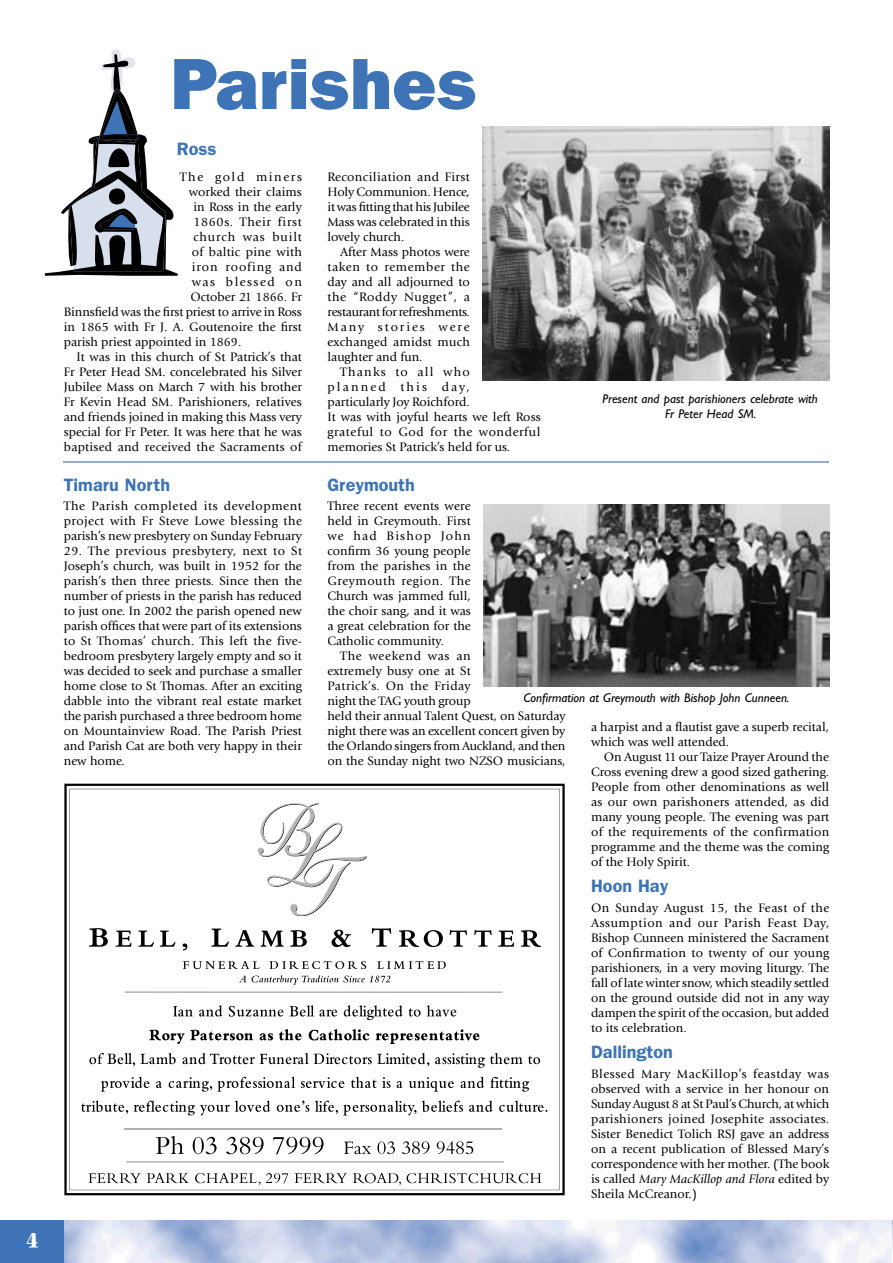
<style>
.page{position:relative;width:893px;height:1263px;background:#fff}
.page>*{position:absolute;margin:0;border:0;box-sizing:border-box;transform-origin:0 0}
.t1{font:800 72px "Franklin Gothic IT Cby BT";color:#3e74b6}
.t2{font:27px "Spumoni LP";color:#fff}
.t3{font:600 18px "Franklin Gothic";color:#3e74b6}
.t4{font:12.75px/15px "Giovanni";color:#000;text-align:justify}
.t5{font:italic 12.75px/15px "Gill Sans";color:#000;text-align:center}
.t6{font:12.75px "Giovanni";letter-spacing:.02em;color:#000}
.t7{font:12.75px "Giovanni";letter-spacing:.05em;color:#000}
.t8{font:12.75px "Giovanni";letter-spacing:.065em;color:#000}
.t9{font:12.75px "Giovanni";letter-spacing:.07em;color:#000}
.t10{font:12.75px "Giovanni";letter-spacing:.125em;color:#000}
.t11{font:12.75px "Giovanni";letter-spacing:.11em;color:#000}
.s1{font-style:italic}
</style>
<div class="page">
<img style="left:64px;top:1220px;width:829px;height:43px">
<div style="left:0;top:1220px;width:64px;height:43px;background:#3e74b6"></div>
<svg style="left:64px;top:784px;width:501px;height:411px"></svg>
<svg style="left:70px;top:789px;width:489px;height:401px"></svg>
<hr style="left:124px;top:1128px;width:378px;height:2px;background:#b2b2b2">
<svg style="left:258px;top:803px;width:109px;height:113px"></svg>
<svg style="left:45px;top:50px;width:133px;height:226px"></svg>
<img style="left:483px;top:126px;width:346px;height:255px">
<hr style="left:64px;top:461px;width:765px;height:1px;background:#99abcf">
<img style="left:484px;top:504px;width:345px;height:182px">
<h2 class="t2" style="left:26px;top:1226px;width:14px">4</h2>
<h1 class="t1" style="left:170px;top:38px;width:308px">Parishes</h1>
<h3 class="t3" style="left:177px;top:138px;width:41px">Ross</h3>
<p class="t10" style="left:180px;top:170px;width:124px">The gold miners</p>
<p class="t4" style="left:189px;top:184px;width:115px">worked their claims</p>
<p class="t4" style="left:193px;top:199px;width:110px">in Ross in the early</p>
<p class="t7" style="left:193px;top:215px;width:110px">1860s. Their first</p>
<p class="t8" style="left:193px;top:230px;width:110px">church was built</p>
<p class="t6" style="left:192px;top:245px;width:112px">of baltic pine with</p>
<p class="t9" style="left:192px;top:260px;width:112px">iron roofing and</p>
<p class="t11" style="left:192px;top:275px;width:112px">was blessed on</p>
<p class="t4" style="left:190px;top:289px;width:113px">October 21 1866. Fr</p>
<p class="t4" style="left:64px;top:304px;width:239px">Binnsfield was the first priest to arrive in Ross</p>
<p class="t4" style="left:64px;top:319px;width:240px">in 1865 with Fr J. A. Goutenoire the first</p>
<p class="t4" style="left:64px;top:334px;width:179px">parish priest appointed in 1869.</p>
<p class="t4" style="left:77px;top:349px;width:227px">It was in this church of St Patrick’s that</p>
<p class="t4" style="left:64px;top:364px;width:240px">Fr Peter Head SM. concelebrated his Silver</p>
<p class="t4" style="left:64px;top:379px;width:240px">Jubilee Mass on March 7 with his brother</p>
<p class="t4" style="left:64px;top:394px;width:239px">Fr Kevin Head SM. Parishioners, relatives</p>
<p class="t4" style="left:64px;top:409px;width:240px">and friends joined in making this Mass very</p>
<p class="t4" style="left:64px;top:424px;width:240px">special for Fr Peter. It was here that he was</p>
<p class="t6" style="left:64px;top:440px;width:240px">baptised and received the Sacraments of</p>
<p class="t4" style="left:327px;top:169px;width:144px">Reconciliation and First Holy Communion. Hence, it was fitting that his Jubilee Mass was celebrated in this lovely church.</p>
<p class="t4" style="left:327px;top:244px;width:144px;text-indent:13px">After Mass photos were taken to remember the day and all adjourned to the “Roddy Nugget”, a restaurant for refreshments.<br>Many stories were exchanged amidst much laughter and fun.</p>
<p class="t4" style="left:327px;top:364px;width:215px;text-align:left;text-indent:13px">Thanks to all who<br>planned this day,<br>particularly Joy Roichford.<br>It was with joyful hearts we left Ross grateful to God for the wonderful memories St Patrick’s held for us.</p>
<p class="t5" style="left:602px;top:391px;width:217px">Present and past parishioners celebrate with<br>Fr Peter Head SM.</p>
<h3 class="t3" style="left:64px;top:474px;width:108px">Timaru North</h3>
<p class="t4" style="left:64px;top:499px;width:240px">The Parish completed its development project with Fr Steve Lowe blessing the parish’s new presbytery on Sunday February</p>
<p class="t4" style="left:64px;top:544px;width:240px">29. The previous presbytery, next to St Joseph’s church, was built in 1952 for the parish’s then three priests. Since then the number of priests in the parish has reduced to just one. In 2002 the parish opened new parish offices that were part of its extensions to St Thomas’ church. This left the five&shy;bedroom presbytery largely empty and so it was decided to seek and purchase a smaller home close to St Thomas. After an exciting dabble into the vibrant real estate market the parish purchased a three bedroom home on Mountainview Road. The Parish Priest and Parish Cat are both very happy in their new home.</p>
<h3 class="t3" style="left:327px;top:474px;width:89px">Greymouth</h3>
<p class="t4" style="left:327px;top:499px;width:145px">Three recent events were held in Greymouth. First we had Bishop John confirm 36 young people from the parishes in the Greymouth region. The Church was jammed full, the choir sang, and it was a great celebration for the Catholic community.</p>
<p class="t4" style="left:327px;top:649px;width:240px;text-align:left;text-indent:13px">The weekend was an<br>extremely busy one at St<br>Patrick’s. On the Friday<br>night the TAG youth group<br>held their annual Talent Quest, on Saturday night there was an excellent concert given by the Orlando singers from Auckland, and then on the Sunday night two NZSO musicians,</p>
<p class="t5" style="left:523px;top:690px;width:268px">Confirmation at Greymouth with Bishop John Cunneen.</p>
<p class="t4" style="left:591px;top:719px;width:240px">a harpist and a flautist gave a superb recital, which was well attended.</p>
<p class="t4" style="left:591px;top:749px;width:240px;text-indent:13px">On August 11 our Taize Prayer Around the Cross evening drew a good sized gathering.<br>People from other denominations as well as our own parishoners attended, as did many young people. The evening was part of the requirements of the confirmation programme and the theme was the coming of the Holy Spirit.</p>
<h3 class="t3" style="left:591px;top:875px;width:79px">Hoon Hay</h3>
<p class="t4" style="left:591px;top:900px;width:240px">On Sunday August 15, the Feast of the Assumption and our Parish Feast Day, Bishop Cunneen ministered the Sacrament of Confirmation to twenty of our young parishioners, in a very moving liturgy. The fall of late winter snow, which steadily settled on the ground outside did not in any way dampen the spirit of the occasion, but added to its celebration.</p>
<h3 class="t3" style="left:591px;top:1041px;width:83px">Dallington</h3>
<p class="t4" style="left:591px;top:1066px;width:240px">Blessed Mary MacKillop’s feastday was observed with a service in her honour on Sunday August 8 at St Paul’s Church, at which parishioners joined Josephite associates.<br>Sister Benedict Tolich RSJ gave an address on a recent publication of Blessed Mary’s correspondence with her mother. (The book is called <span class="s1">Mary MacKillop and Flora</span> edited by Sheila McCreanor.)</p>
</div>
